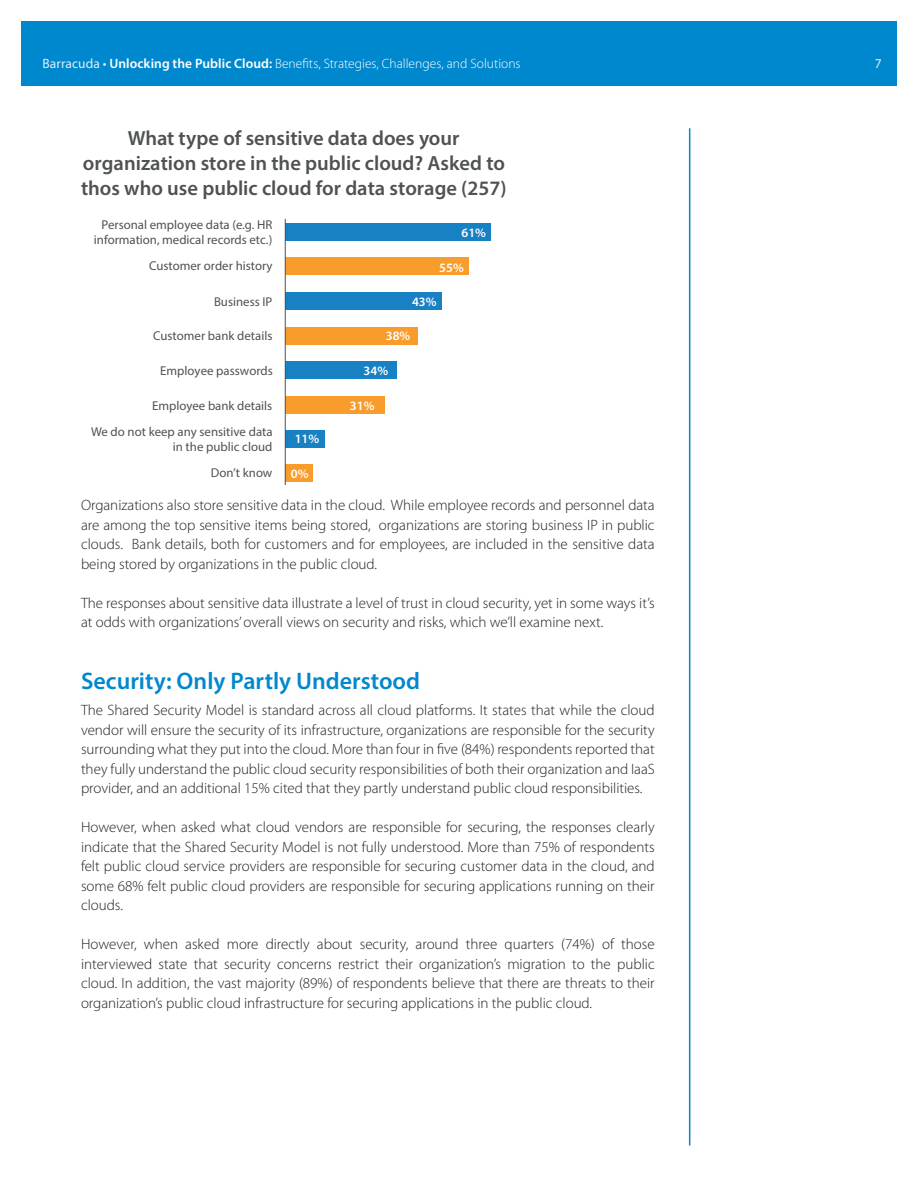
<style>
.page{position:relative;width:918px;height:1188px;background:#fff}
.page>*{position:absolute;margin:0;border:0;box-sizing:border-box;transform-origin:0 0}
.t1{font:600 24px "Myriad Pro";color:#0088ce}
.t2{font:600 20.55px/24.6px "Myriad Pro";color:#4f5252;text-align:center}
.Text_Main{font:300 15px/19.5px "Myriad Pro";color:#231f20;text-align:justify}
.t3{font:300 13.5px "Myriad Pro";color:#fff}
.t4{font:13.5px "Myriad Pro";color:#e1edf8}
.t5{font:12.9px/15.5px "Myriad Pro";color:#4f5252;text-align:center}
.t6{font:600 12.9px "Myriad Pro";color:#fff}
.s1{font-weight:400;color:#e1edf8}
.s2{font-weight:600}
</style>
<div class="page">
<div style="left:21px;top:21px;width:876px;height:64px;background:#0088ce"></div>
<hr style="left:689px;top:128px;width:1px;height:1017px;background:#0088ce">
<div style="left:285px;top:224px;width:206px;height:17px;background:#1781c4"></div>
<div style="left:285px;top:258px;width:183px;height:17px;background:#f89c2c"></div>
<div style="left:285px;top:293px;width:157px;height:17px;background:#1781c4"></div>
<div style="left:285px;top:328px;width:133px;height:17px;background:#f89c2c"></div>
<div style="left:285px;top:362px;width:111px;height:17px;background:#1781c4"></div>
<div style="left:285px;top:397px;width:100px;height:17px;background:#f89c2c"></div>
<div style="left:285px;top:430px;width:40px;height:18px;background:#1781c4"></div>
<div style="left:285px;top:464px;width:28px;height:18px;background:#f89c2c"></div>
<hr style="left:285px;top:219px;width:1px;height:266px;background:#4f5252">
<p class="t3" style="left:43px;top:56px;width:480px"><span class="s1">Barracuda •</span> <span class="s2">Unlocking the Public Cloud:</span> Benefits, Strategies, Challenges, and Solutions</p>
<p class="t4" style="left:875px;top:55px;width:8px">7</p>
<p class="t2" style="left:81px;top:126px;width:427px">What type of sensitive data does your organization store in the public cloud? Asked to thos who use public cloud for data storage (257)</p>
<p class="t5" style="left:94px;top:217px;width:180px">Personal employee data (e.g. HR information, medical records etc.)</p>
<p class="t6" style="left:461px;top:224px;width:26px">61%</p>
<p class="t6" style="left:439px;top:259px;width:26px">55%</p>
<p class="t5" style="left:149px;top:258px;width:125px">Customer order history</p>
<p class="t5" style="left:214px;top:294px;width:60px">Business IP</p>
<p class="t5" style="left:153px;top:328px;width:121px">Customer bank details</p>
<p class="t5" style="left:160px;top:363px;width:114px">Employee passwords</p>
<p class="t5" style="left:152px;top:398px;width:122px">Employee bank details</p>
<p class="t5" style="left:91px;top:423px;width:183px;text-align:right">We do not keep any sensitive data in the public cloud</p>
<p class="t5" style="left:211px;top:465px;width:63px">Don’t know</p>
<p class="t6" style="left:295px;top:430px;width:26px">11%</p>
<p class="t6" style="left:291px;top:466px;width:19px">0%</p>
<p class="t6" style="left:412px;top:294px;width:26px">43%</p>
<p class="t6" style="left:386px;top:328px;width:26px">38%</p>
<p class="t6" style="left:364px;top:363px;width:26px">34%</p>
<p class="t6" style="left:350px;top:398px;width:26px">31%</p>
<p class="Text_Main" style="left:81px;top:496px;width:575px">Organizations also store sensitive data in the cloud. While employee records and personnel data are among the top sensitive items being stored, organizations are storing business IP in public clouds. Bank details, both for customers and for employees, are included in the sensitive data being stored by organizations in the public cloud.</p>
<p class="Text_Main" style="left:81px;top:593px;width:575px">The responses about sensitive data illustrate a level of trust in cloud security, yet in some ways it’s at odds with organizations’ overall views on security and risks, which we’ll examine next.</p>
<p class="t1" style="left:81px;top:665px;width:341px">Security: Only Partly Understood</p>
<p class="Text_Main" style="left:81px;top:701px;width:575px">The Shared Security Model is standard across all cloud platforms. It states that while the cloud vendor will ensure the security of its infrastructure, organizations are responsible for the security surrounding what they put into the cloud. More than four in five (84%) respondents reported that they fully understand the public cloud security responsibilities of both their organization and IaaS provider, and an additional 15% cited that they partly understand public cloud responsibilities.</p>
<p class="Text_Main" style="left:81px;top:818px;width:575px">However, when asked what cloud vendors are responsible for securing, the responses clearly indicate that the Shared Security Model is not fully understood. More than 75% of respondents felt public cloud service providers are responsible for securing customer data in the cloud, and some 68% felt public cloud providers are responsible for securing applications running on their clouds.</p>
<p class="Text_Main" style="left:81px;top:935px;width:575px">However, when asked more directly about security, around three quarters (74%) of those interviewed state that security concerns restrict their organization’s migration to the public cloud. In addition, the vast majority (89%) of respondents believe that there are threats to their organization’s public cloud infrastructure for securing applications in the public cloud.</p>
</div>
